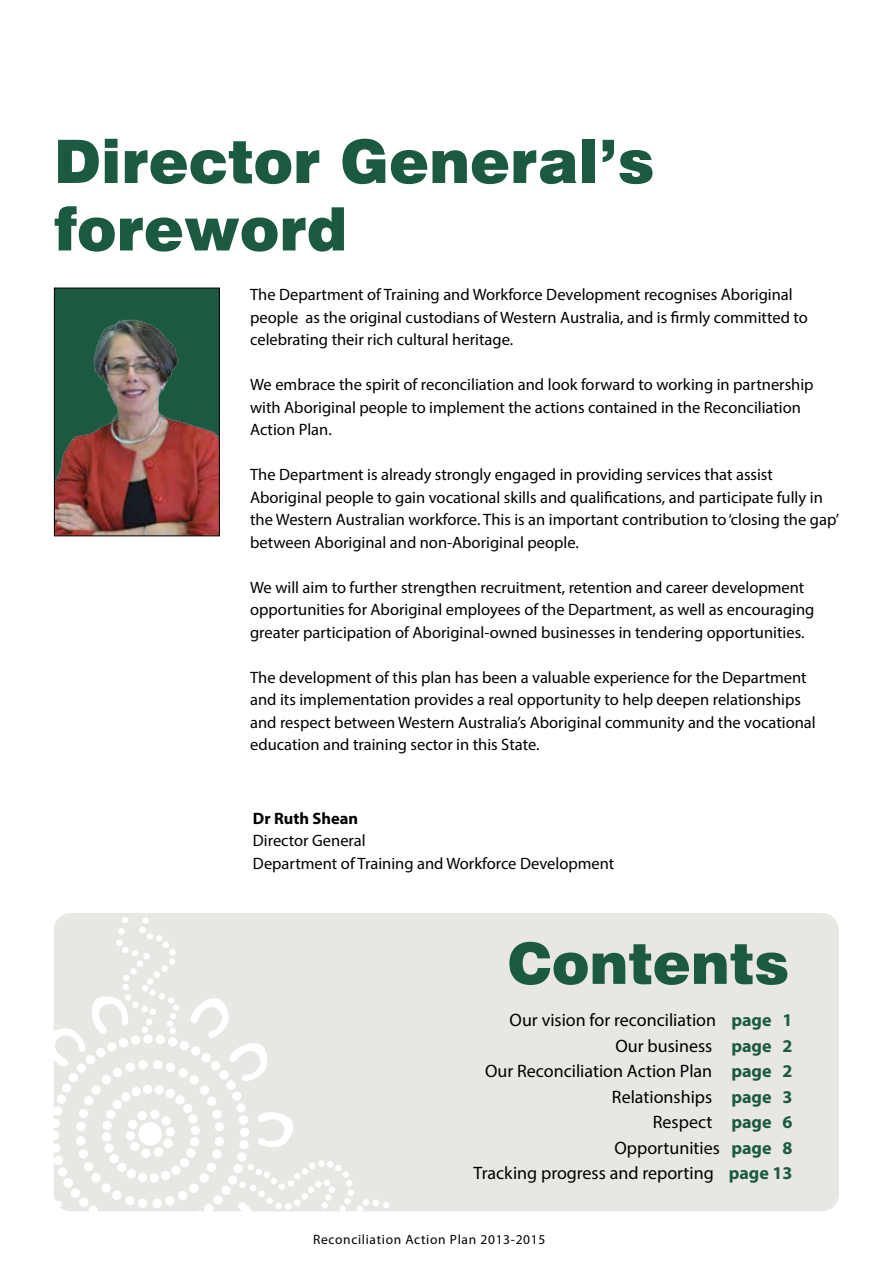
<style>
.page{position:relative;width:893px;height:1263px;background:#fff}
.page>*{position:absolute;margin:0;border:0;box-sizing:border-box;transform-origin:0 0}
.t1{font:900 60px/67.5px "Swiss 721 BT";color:#1b5a41}
.t2{font:900 57px "Swiss 721 BT";color:#1b5a41}
.t3{font:18px/25.5px "Myriad Pro";color:#000;text-align:right}
.t4{font:16.5px/22.5px "Myriad Pro";color:#000}
.t5{font:700 16.5px "Myriad Pro";color:#000}
.t6{font:13.5px "Myriad Pro";letter-spacing:.05em;color:#000}
.s1{font-weight:700;color:#1b5a41}
</style>
<div class="page">
<div style="left:54px;top:913px;width:785px;height:298px;background:#e8e7e4;border-radius:18px"></div>
<svg style="left:54px;top:913px;width:336px;height:298px"></svg>
<img style="left:56px;top:290px;width:162px;height:244px">
<div style="left:54px;top:288px;width:166px;height:248px;border:1px solid #000"></div>
<hr style="left:892px;top:0;width:1px;height:1263px;background:#1b5a41">
<h1 class="t1" style="left:54px;top:127px;width:602px">Director General’s foreword</h1>
<p class="t4" style="left:250px;top:283px;width:559px">The Department of Training and Workforce Development recognises Aboriginal people as the original custodians of Western Australia, and is firmly committed to celebrating their rich cultural heritage.</p>
<p class="t4" style="left:250px;top:373px;width:565px">We embrace the spirit of reconciliation and look forward to working in partnership with Aboriginal people to implement the actions contained in the Reconciliation<br>Action Plan.</p>
<p class="t4" style="left:250px;top:463px;width:591px">The Department is already strongly engaged in providing services that assist Aboriginal people to gain vocational skills and qualifications, and participate fully in the Western Australian workforce. This is an important contribution to ‘closing the gap’ between Aboriginal and non-Aboriginal people.</p>
<p class="t4" style="left:250px;top:575px;width:566px">We will aim to further strengthen recruitment, retention and career development opportunities for Aboriginal employees of the Department, as well as encouraging greater participation of Aboriginal-owned businesses in tendering opportunities.</p>
<p class="t4" style="left:250px;top:666px;width:567px">The development of this plan has been a valuable experience for the Department and its implementation provides a real opportunity to help deepen relationships and respect between Western Australia’s Aboriginal community and the vocational education and training sector in this State.</p>
<p class="t5" style="left:253px;top:807px;width:107px">Dr Ruth Shean</p>
<p class="t4" style="left:253px;top:829px;width:363px">Director General<br>Department of Training and Workforce Development</p>
<h2 class="t2" style="left:507px;top:929px;width:283px">Contents</h2>
<p class="t3" style="left:474px;top:1007px;width:320px">Our vision for reconciliation <span class="s1">page 1<br></span>Our business <span class="s1">page 2<br></span>Our Reconciliation Action Plan <span class="s1">page 2<br></span>Relationships <span class="s1">page 3<br></span>Respect <span class="s1">page 6<br></span>Opportunities <span class="s1">page 8<br></span>Tracking progress and reporting <span class="s1">page 13</span></p>
<p class="t6" style="left:313px;top:1231px;width:234px">Reconciliation Action Plan 2013-2015</p>
</div>
